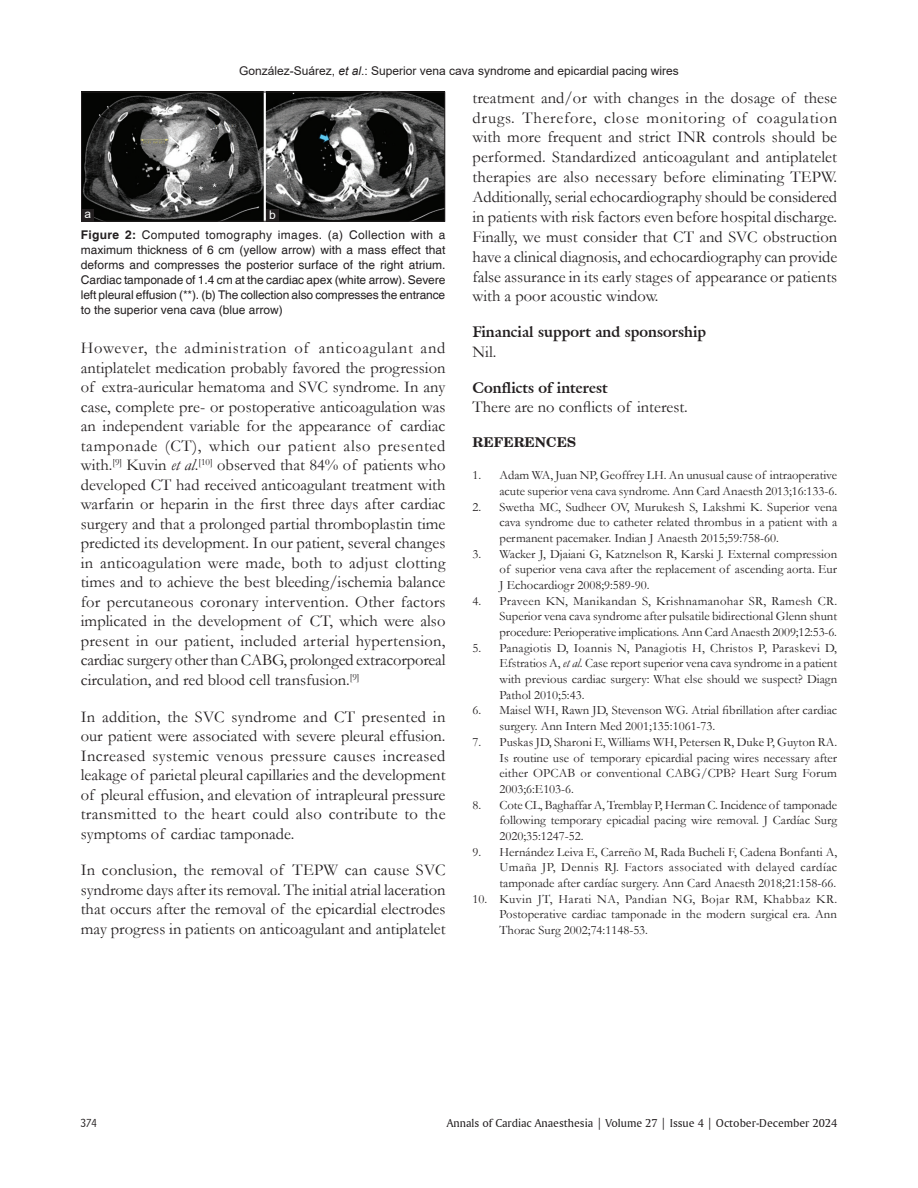
<style>
.page{position:relative;width:918px;height:1188px;background:#fff}
.page>*{position:absolute;margin:0;border:0;box-sizing:border-box;transform-origin:0 0}
.TX{font:16.5px/19.5px "Garamond";color:#231f20;text-align:justify}
.t1{font:700 15px "Galliard IT Cby BT";color:#231f20}
.t2{font:700 13.5px "Century Schoolbook BT";color:#231f20}
.REF{font:12.75px/15.8px "Garamond";color:#231f20;text-align:justify}
.FGC{font:12px/15px "Helvetica";color:#231f20;text-align:justify}
.t3{font:12px "Arial";color:#231f20}
.t4{font:12px "Amerigo BT Roman A";color:#231f20}
.t5{font:12px "Bell Centennial BT Address";color:#231f20}
.LABEL{font:12px "Arial";color:#fff}
.s1{font-style:italic}
.s2{font-weight:700}
</style>
<div class="page">
<img style="left:83px;top:94px;width:360px;height:125px">
<div style="left:81px;top:92px;width:364px;height:129px;border:1px solid #231f20"></div>
<div style="left:266px;top:209px;width:13px;height:12px;background:#231f20"></div>
<div style="left:81px;top:209px;width:13px;height:12px;background:#231f20"></div>
<p class="t3" style="left:239px;top:62px;width:441px">González-Suárez, <span class="s1">et al</span>.: Superior vena cava syndrome and epicardial pacing wires</p>
<p class="LABEL" style="left:84px;top:206px;width:8px">a</p>
<p class="LABEL" style="left:269px;top:207px;width:8px">b</p>
<p class="FGC" style="left:81px;top:228px;width:366px"><span class="s2">Figure 2:</span> Computed tomography images. (a) Collection with a maximum thickness of 6 cm (yellow arrow) with a mass effect that deforms and compresses the posterior surface of the right atrium.<br>Cardiac tamponade of 1.4 cm at the cardiac apex (white arrow). Severe left pleural effusion (**). (b) The collection also compresses the entrance to the superior vena cava (blue arrow)</p>
<p class="TX" style="left:81px;top:338px;width:366px">However, the administration of anticoagulant and antiplatelet medication probably favored the progression of extra‑auricular hematoma and SVC syndrome. In any case, complete pre‑ or postoperative anticoagulation was an independent variable for the appearance of cardiac tamponade (CT), which our patient also presented with.<sup>[9]</sup> Kuvin <span class="s1">et al</span>.<sup>[10]</sup> observed that 84% of patients who developed CT had received anticoagulant treatment with warfarin or heparin in the first three days after cardiac surgery and that a prolonged partial thromboplastin time predicted its development. In our patient, several changes in anticoagulation were made, both to adjust clotting times and to achieve the best bleeding/ischemia balance for percutaneous coronary intervention. Other factors implicated in the development of CT, which were also present in our patient, included arterial hypertension, cardiac surgery other than CABG, prolonged extracorporeal circulation, and red blood cell transfusion.<sup>[9]</sup></p>
<p class="TX" style="left:81px;top:706px;width:366px">In addition, the SVC syndrome and CT presented in our patient were associated with severe pleural effusion.<br>Increased systemic venous pressure causes increased leakage of parietal pleural capillaries and the development of pleural effusion, and elevation of intrapleural pressure transmitted to the heart could also contribute to the symptoms of cardiac tamponade.</p>
<p class="TX" style="left:81px;top:860px;width:366px">In conclusion, the removal of TEPW can cause SVC syndrome days after its removal. The initial atrial laceration that occurs after the removal of the epicardial electrodes may progress in patients on anticoagulant and antiplatelet</p>
<p class="TX" style="left:472px;top:87px;width:366px;line-height:20px">treatment and/or with changes in the dosage of these drugs. Therefore, close monitoring of coagulation with more frequent and strict INR controls should be performed. Standardized anticoagulant and antiplatelet therapies are also necessary before eliminating TEPW.<br>Additionally, serial echocardiography should be considered in patients with risk factors even before hospital discharge.<br>Finally, we must consider that CT and SVC obstruction have a clinical diagnosis, and echocardiography can provide false assurance in its early stages of appearance or patients with a poor acoustic window.</p>
<h2 class="t1" style="left:472px;top:322px;width:235px">Financial support and sponsorship</h2>
<p class="TX" style="left:472px;top:342px;width:25px">Nil.</p>
<h2 class="t1" style="left:472px;top:378px;width:137px">Conflicts of interest</h2>
<p class="TX" style="left:472px;top:397px;width:217px">There are no conflicts of interest.</p>
<h1 class="t2" style="left:472px;top:433px;width:105px">REFERENCES</h1>
<p class="REF" style="left:472px;top:467px;width:366px;text-align:right">1. Adam WA, Juan NP, Geoffrey LH. An unusual cause of intraoperative acute superior vena cava syndrome. Ann Card Anaesth 2013;16:133‑6.</p>
<p class="REF" style="left:500px;top:498px;width:339px;text-indent:-27px">2. Swetha MC, Sudheer OV, Murukesh S, Lakshmi K. Superior vena cava syndrome due to catheter related thrombus in a patient with a permanent pacemaker. Indian J Anaesth 2015;59:758‑60.</p>
<p class="REF" style="left:500px;top:545px;width:339px;text-indent:-27px">3. Wacker J, Djaiani G, Katznelson R, Karski J. External compression of superior vena cava after the replacement of ascending aorta. Eur J Echocardiogr 2008;9:589‑90.</p>
<p class="REF" style="left:500px;top:593px;width:339px;text-indent:-27px">4. Praveen KN, Manikandan S, Krishnamanohar SR, Ramesh CR.<br>Superior vena cava syndrome after pulsatile bidirectional Glenn shunt procedure: Perioperative implications. Ann Card Anaesth 2009;12:53‑6.</p>
<p class="REF" style="left:500px;top:640px;width:339px;text-indent:-27px">5. Panagiotis D, Ioannis N, Panagiotis H, Christos P, Paraskevi D, Efstratios A, <span class="s1">et al</span>. Case report superior vena cava syndrome in a patient with previous cardiac surgery: What else should we suspect? Diagn Pathol 2010;5:43.</p>
<p class="REF" style="left:500px;top:702px;width:339px;text-indent:-27px">6. Maisel WH, Rawn JD, Stevenson WG. Atrial fibrillation after cardiac surgery. Ann Intern Med 2001;135:1061‑73.</p>
<p class="REF" style="left:500px;top:734px;width:339px;text-indent:-27px">7. Puskas JD, Sharoni E, Williams WH, Petersen R, Duke P, Guyton RA.<br>Is routine use of temporary epicardial pacing wires necessary after either OPCAB or conventional CABG/CPB? Heart Surg Forum 2003;6:E103‑6.</p>
<p class="REF" style="left:500px;top:796px;width:339px;text-indent:-27px">8. Cote CL, Baghaffar A, Tremblay P, Herman C. Incidence of tamponade following temporary epicadial pacing wire removal. J Cardíac Surg 2020;35:1247‑52.</p>
<p class="REF" style="left:500px;top:843px;width:339px;text-indent:-27px">9. Hernández Leiva E, Carreño M, Rada Bucheli F, Cadena Bonfanti A, Umaña JP, Dennis RJ. Factors associated with delayed cardíac tamponade after cardíac surgery. Ann Card Anaesth 2018;21:158‑66.</p>
<p class="REF" style="left:500px;top:890px;width:339px;text-indent:-27px">10. Kuvin JT, Harati NA, Pandian NG, Bojar RM, Khabbaz KR.<br>Postoperative cardiac tamponade in the modern surgical era. Ann Thorac Surg 2002;74:1148‑53.</p>
<p class="t5" style="left:81px;top:1116px;width:17px">374</p>
<p class="t4" style="left:447px;top:1116px;width:392px">Annals of Cardiac Anaesthesia | Volume 27 | Issue 4 | October-December 2024</p>
</div>
